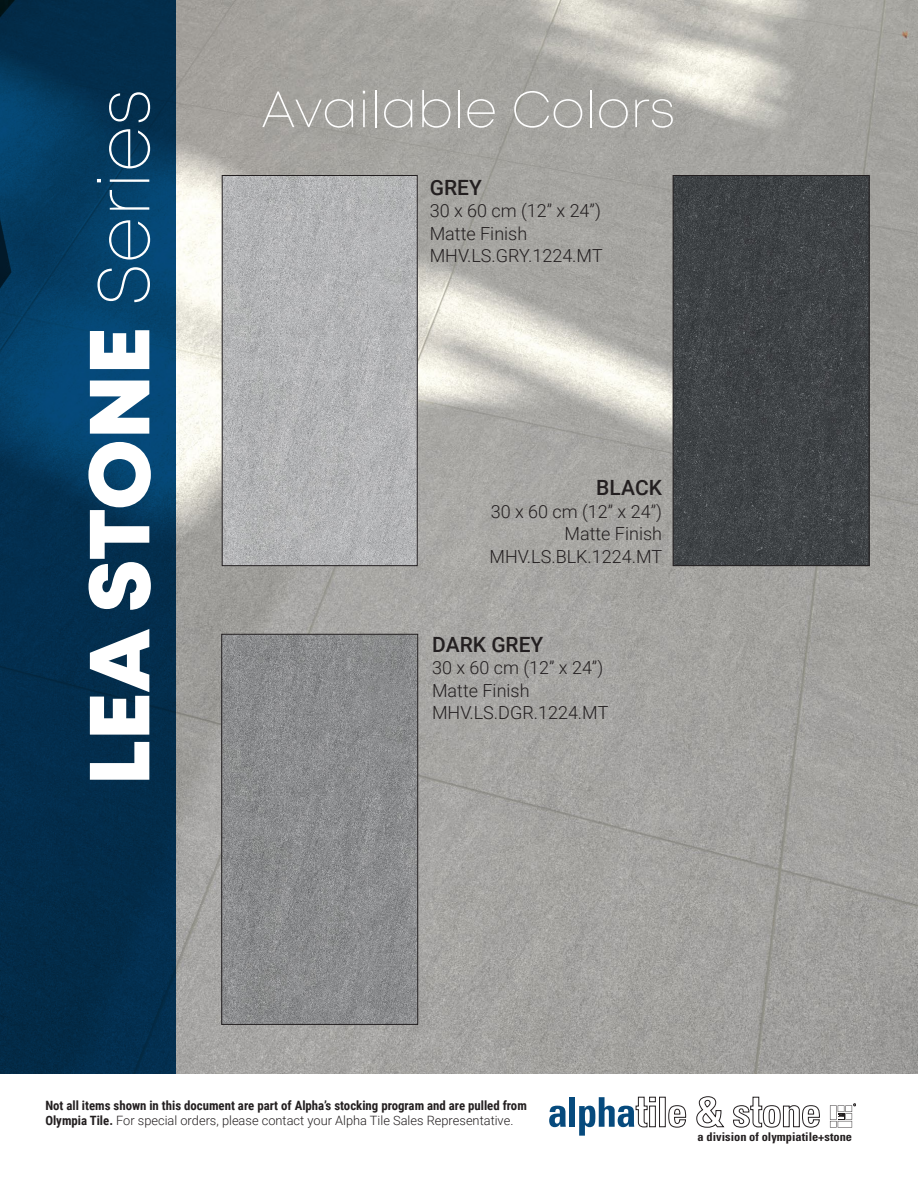
<style>
.page{position:relative;width:918px;height:1188px;background:#fff}
.page>*{position:absolute;margin:0;border:0;box-sizing:border-box;transform-origin:0 0}
.t1{font:84.9px "Mont Heavy DEMO";color:#fff}
.t2{font:51px "Mont Extra Light DEMO";color:#fff}
.t3{font:500 21px "Roboto";color:#231f20}
.t4{font:300 18px "Roboto";color:#231f20}
.t5{font:700 12.9px "Roboto Condensed";color:#231f20}
.t6{font:300 12.9px "Roboto";color:#231f20}
.t7{font:700 condensed 12px "Univers";color:#231f20}
.s1{font-family:"Mont Extra Light DEMO";font-size:73.2px}
.s2{font-family:"Roboto Condensed";font-weight:700}
</style>
<div class="page">
<svg style="left:549px;top:1106px;width:17px;height:21px"></svg>
<div style="left:569px;top:1097px;width:6px;height:30px;background:#064a7d"></div>
<svg style="left:579px;top:1096px;width:241px;height:40px"></svg>
<svg style="left:830px;top:1104px;width:26px;height:24px"></svg>
<img style="left:176px;top:0;width:742px;height:1074px">
<svg style="left:0;top:0;width:176px;height:1074px;background:#033457"></svg>
<img style="left:224px;top:177px;width:191px;height:387px">
<div style="left:222px;top:175px;width:195px;height:391px;border:1px solid #231f20"></div>
<img style="left:675px;top:177px;width:192px;height:387px">
<div style="left:673px;top:175px;width:196px;height:391px;border:1px solid #231f20"></div>
<img style="left:224px;top:636px;width:192px;height:386px">
<div style="left:222px;top:634px;width:196px;height:390px;border:1px solid #231f20"></div>
<p class="t1" style="left:71px;top:785px;width:698px;rotate:-90deg">LEA STONE <span class="s1">Series</span></p>
<p class="t2" style="left:261px;top:80px;width:416px">Available Colors</p>
<p class="t3" style="left:430px;top:172px;width:54px">GREY</p>
<p class="t4" style="left:430px;top:198px;width:173px">30 x 60 cm (12” x 24”)</p>
<p class="t4" style="left:430px;top:220px;width:99px">Matte Finish</p>
<p class="t4" style="left:430px;top:243px;width:175px">MHV.LS.GRY.1224.MT</p>
<p class="t3" style="left:596px;top:473px;width:67px">BLACK</p>
<p class="t4" style="left:491px;top:499px;width:173px">30 x 60 cm (12” x 24”)</p>
<p class="t4" style="left:565px;top:521px;width:99px">Matte Finish</p>
<p class="t4" style="left:490px;top:544px;width:174px">MHV.LS.BLK.1224.MT</p>
<p class="t3" style="left:432px;top:630px;width:113px">DARK GREY</p>
<p class="t4" style="left:432px;top:655px;width:173px">30 x 60 cm (12” x 24”)</p>
<p class="t4" style="left:432px;top:678px;width:99px">Matte Finish</p>
<p class="t4" style="left:432px;top:700px;width:178px">MHV.LS.DGR.1224.MT</p>
<p class="t5" style="left:45px;top:1096px;width:483px">Not all items shown in this document are part of Alpha’s stocking program and are pulled from</p>
<p class="t6" style="left:45px;top:1112px;width:470px"><span class="s2">Olympia Tile.</span> For special orders, please contact your Alpha Tile Sales Representative.</p>
<p class="t7" style="left:698px;top:1129px;width:156px">a division of olympiatile+stone</p>
</div>
